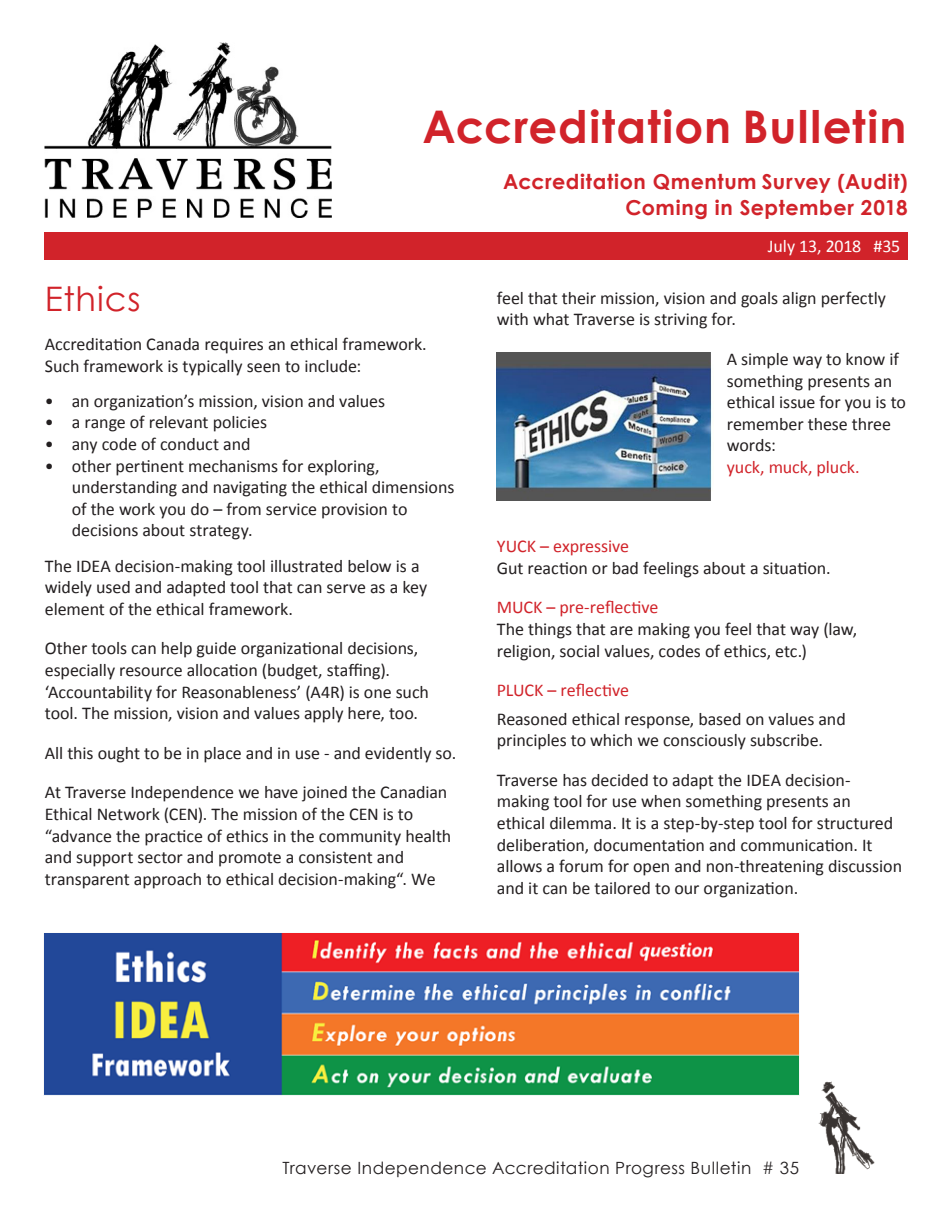
<style>
.page{position:relative;width:945px;height:1215px;background:#fff}
.page>*{position:absolute;margin:0;border:0;box-sizing:border-box;transform-origin:0 0}
.Body_Newsletter{font:700 45px "Century Gothic";letter-spacing:.025em;color:#d1232a}
.Heading_Newsletter{font:33.75px "Century Gothic";letter-spacing:.02em;color:#d1232a}
.Body_Newsletter-2{font:700 20.7px "Century Gothic";letter-spacing:.025em;color:#d1232a}
.Body_Newsletter-3{font:18px/21.6px "Calibri";letter-spacing:-.005em;color:#231f20}
.Body_Newsletter-4{font:18px "Calibri";letter-spacing:-.005em;color:#d1232a}
.Body_Newsletter-5{font:18px "Calibri";letter-spacing:-.01em;color:#fff}
.Heading_Newsletter-2{font:16.8px "Century Gothic";letter-spacing:.03em;color:#231f20}
.s1{color:#d1232a}
</style>
<div class="page">
<div style="left:44px;top:232px;width:864px;height:28px;background:#d1232a"></div>
<img style="left:818px;top:1081px;width:57px;height:93px">
<img style="left:44px;top:43px;width:287px;height:175px">
<img style="left:497px;top:353px;width:215px;height:147px">
<img style="left:44px;top:933px;width:755px;height:163px">
<p class="Body_Newsletter" style="left:423px;top:93px;width:486px">Accreditation Bulletin</p>
<p class="Body_Newsletter-2" style="left:503px;top:166px;width:406px">Accreditation Qmentum Survey (Audit)</p>
<p class="Body_Newsletter-2" style="left:625px;top:192px;width:284px">Coming in September 2018</p>
<p class="Heading_Newsletter" style="left:45px;top:275px;width:97px">Ethics</p>
<p class="Body_Newsletter-3" style="left:45px;top:333px;width:384px">Accreditation Canada requires an ethical framework.<br>Such framework is typically seen to include:</p>
<p class="Body_Newsletter-3" style="left:45px;top:390px;width:342px">• an organization’s mission, vision and values</p>
<p class="Body_Newsletter-3" style="left:45px;top:411px;width:224px">• a range of relevant policies</p>
<p class="Body_Newsletter-3" style="left:45px;top:433px;width:207px">• any code of conduct and</p>
<p class="Body_Newsletter-3" style="left:72px;top:454px;width:384px;text-indent:-27px">• other pertinent mechanisms for exploring, understanding and navigating the ethical dimensions of the work you do – from service provision to decisions about strategy.</p>
<p class="Body_Newsletter-3" style="left:45px;top:554px;width:384px">The IDEA decision-making tool illustrated below is a widely used and adapted tool that can serve as a key element of the ethical framework.</p>
<p class="Body_Newsletter-3" style="left:45px;top:637px;width:386px">Other tools can help guide organizational decisions, especially resource allocation (budget, staffing). ‘Accountability for Reasonableness’ (A4R) is one such tool. The mission, vision and values apply here, too.</p>
<p class="Body_Newsletter-3" style="left:45px;top:741px;width:413px">All this ought to be in place and in use - and evidently so.</p>
<p class="Body_Newsletter-3" style="left:45px;top:781px;width:408px">At Traverse Independence we have joined the Canadian Ethical Network (CEN). The mission of the CEN is to “advance the practice of ethics in the community health and support sector and promote a consistent and transparent approach to ethical decision-making“. We</p>
<p class="Body_Newsletter-5" style="left:768px;top:234px;width:134px">July 13, 2018 #35</p>
<p class="Body_Newsletter-3" style="left:497px;top:286px;width:391px">feel that their mission, vision and goals align perfectly with what Traverse is striving for.</p>
<p class="Body_Newsletter-3" style="left:727px;top:348px;width:181px">A simple way to know if something presents an ethical issue for you is to remember these three words:<br><span class="s1">yuck, muck, pluck.</span></p>
<p class="Body_Newsletter-4" style="left:497px;top:534px;width:134px">YUCK – expressive</p>
<p class="Body_Newsletter-3" style="left:497px;top:556px;width:335px">Gut reaction or bad feelings about a situation.</p>
<p class="Body_Newsletter-4" style="left:497px;top:595px;width:163px">MUCK – pre-reflective</p>
<p class="Body_Newsletter-3" style="left:497px;top:618px;width:362px">The things that are making you feel that way (law, religion, social values, codes of ethics, etc.)</p>
<p class="Body_Newsletter-4" style="left:497px;top:678px;width:134px">PLUCK – reflective</p>
<p class="Body_Newsletter-3" style="left:497px;top:707px;width:350px">Reasoned ethical response, based on values and principles to which we consciously subscribe.</p>
<p class="Body_Newsletter-3" style="left:497px;top:768px;width:407px">Traverse has decided to adapt the IDEA decision&shy;making tool for use when something presents an ethical dilemma. It is a step-by-step tool for structured deliberation, documentation and communication. It allows a forum for open and non-threatening discussion and it can be tailored to our organization.</p>
<p class="Heading_Newsletter-2" style="left:283px;top:1156px;width:518px">Traverse Independence Accreditation Progress Bulletin # 35</p>
</div>
